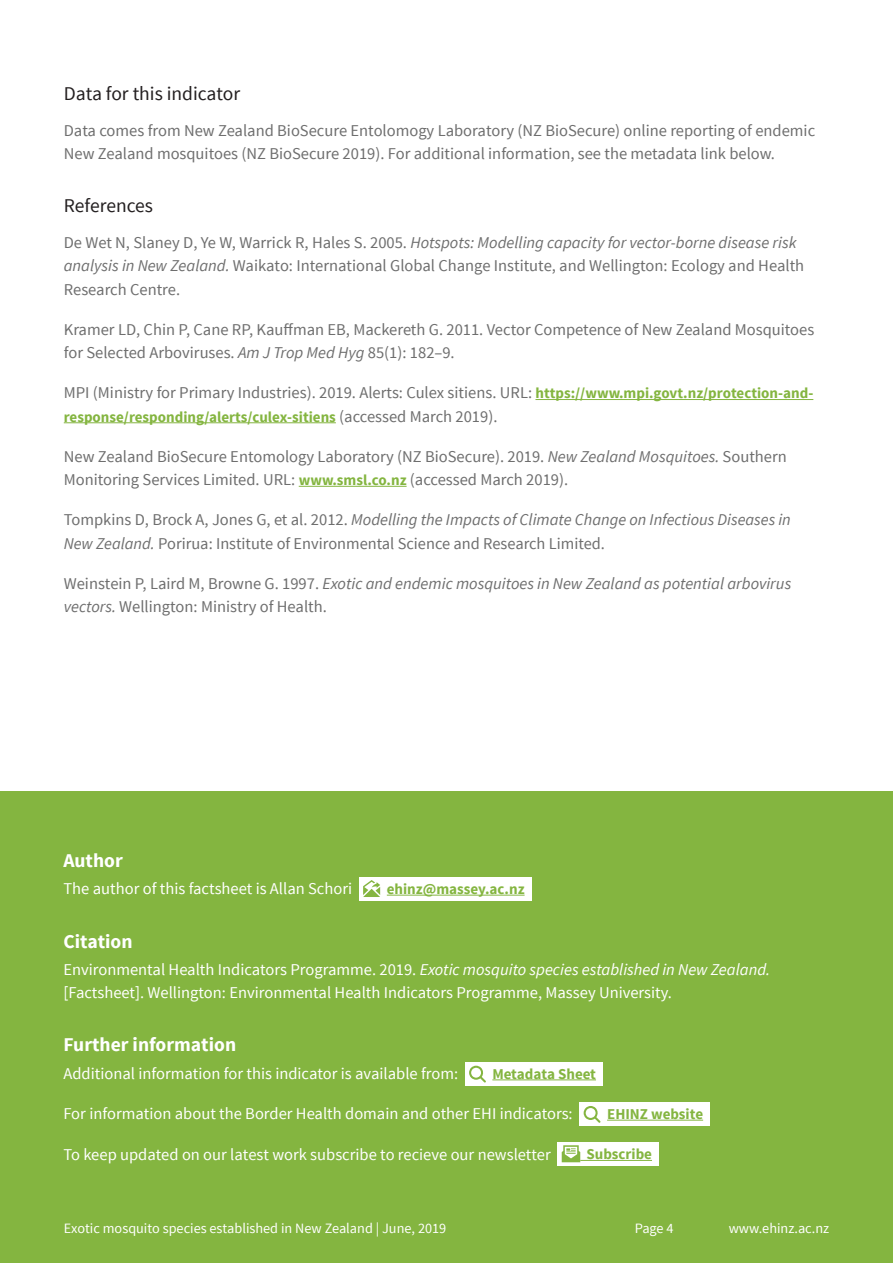
<style>
.page{position:relative;width:893px;height:1263px;background:#fff}
.page>*{position:absolute;margin:0;border:0;box-sizing:border-box;transform-origin:0 0}
.H4__white{font:700 19.5px "Source Sans Pro";color:#fff}
.t1{font:19.5px "Source Sans Pro";color:#231f20}
.P__refrences{font:16.5px/23.2px "Source Sans Pro";color:#6e6e6e}
.t2{font:16.5px/23.2px "Source Sans Pro";color:#fff}
.P__refrences-2{font:italic 16.5px/23.2px "Source Sans Pro";color:#6e6e6e}
.P__refrences-3{font:700 15px "Source Sans Pro";color:#84b540}
.t3{font:14.25px "Source Sans Pro";color:#fff}
.s1{font-style:italic}
.s2{font-weight:700;font-size:15px;color:#84b540}
.s3{font-weight:400;font-size:16.5px;color:#6e6e6e}
.s4{font-style:normal}
</style>
<div class="page">
<div style="left:0;top:792px;width:893px;height:471px;background:#84b540"></div>
<hr style="left:535px;top:399px;width:278px;height:1px;background:#84b540">
<hr style="left:64px;top:422px;width:272px;height:1px;background:#84b540">
<hr style="left:299px;top:486px;width:108px;height:1px;background:#84b540">
<div style="left:359px;top:877px;width:172px;height:23px;background:#fff"></div>
<hr style="left:387px;top:895px;width:138px;height:1px;background:#84b540">
<svg style="left:363px;top:880px;width:17px;height:17px"></svg>
<div style="left:465px;top:1062px;width:137px;height:23px;background:#fff"></div>
<hr style="left:492px;top:1079px;width:104px;height:1px;background:#84b540">
<svg style="left:469px;top:1066px;width:17px;height:16px"></svg>
<div style="left:579px;top:1102px;width:131px;height:23px;background:#fff"></div>
<hr style="left:607px;top:1120px;width:96px;height:1px;background:#84b540">
<svg style="left:584px;top:1106px;width:16px;height:17px"></svg>
<div style="left:557px;top:1142px;width:102px;height:24px;background:#fff"></div>
<hr style="left:580px;top:1160px;width:72px;height:1px;background:#84b540">
<svg style="left:562px;top:1145px;width:18px;height:17px"></svg>
<h2 class="t1" style="left:64px;top:81px;width:178px">Data for this indicator</h2>
<p class="P__refrences" style="left:64px;top:119px;width:753px">Data comes from New Zealand BioSecure Entolomogy Laboratory (NZ BioSecure) online reporting of endemic<br>New Zealand mosquitoes (NZ BioSecure 2019). For additional information, see the metadata link below.</p>
<h2 class="t1" style="left:64px;top:194px;width:91px">References</h2>
<p class="P__refrences" style="left:64px;top:231px;width:742px">De Wet N, Slaney D, Ye W, Warrick R, Hales S. 2005. <span class="s1">Hotspots: Modelling capacity for vector-borne disease risk analysis in New Zealand.</span> Waikato: International Global Change Institute, and Wellington: Ecology and Health<br>Research Centre.</p>
<p class="P__refrences" style="left:64px;top:318px;width:752px">Kramer LD, Chin P, Cane RP, Kauffman EB, Mackereth G. 2011. Vector Competence of New Zealand Mosquitoes for Selected Arboviruses. <span class="s1">Am J Trop Med Hyg</span> 85(1): 182–9.</p>
<p class="P__refrences" style="left:64px;top:382px;width:751px">MPI (Ministry for Primary Industries). 2019. Alerts: Culex sitiens. URL: <span class="s2">https://www.mpi.govt.nz/protection-and-</span></p>
<p class="P__refrences-3" style="left:64px;top:407px;width:435px">response/responding/alerts/culex-sitiens <span class="s3">(accessed March 2019).</span></p>
<p class="P__refrences" style="left:64px;top:445px;width:725px">New Zealand BioSecure Entomology Laboratory (NZ BioSecure). 2019. <span class="s1">New Zealand Mosquitoes.</span> Southern<br>Monitoring Services Limited. URL: <span class="s2">www.smsl.co.nz</span> (accessed March 2019).</p>
<p class="P__refrences" style="left:64px;top:509px;width:729px">Tompkins D, Brock A, Jones G, et al. 2012. <span class="s1">Modelling the Impacts of Climate Change on Infectious Diseases in<br>New Zealand.</span> Porirua: Institute of Environmental Science and Research Limited.</p>
<p class="P__refrences-2" style="left:64px;top:572px;width:729px"><span class="s4">Weinstein P, Laird M, Browne G. 1997.</span> Exotic and endemic mosquitoes in New Zealand as potential arbovirus vectors. <span class="s4">Wellington: Ministry of Health.</span></p>
<p class="H4__white" style="left:63px;top:848px;width:61px">Author</p>
<p class="t2" style="left:63px;top:877px;width:290px">The author of this factsheet is Allan Schori</p>
<p class="P__refrences-3" style="left:387px;top:879px;width:139px">ehinz@massey.ac.nz</p>
<p class="H4__white" style="left:63px;top:928px;width:71px">Citation</p>
<p class="t2" style="left:63px;top:958px;width:708px">Environmental Health Indicators Programme. 2019. <span class="s1">Exotic mosquito species established in New Zealand. </span>[Factsheet]. Wellington: Environmental Health Indicators Programme, Massey University.</p>
<p class="H4__white" style="left:63px;top:1032px;width:174px">Further information</p>
<p class="t2" style="left:63px;top:1062px;width:396px">Additional information for this indicator is available from:</p>
<p class="P__refrences-3" style="left:492px;top:1064px;width:105px">Metadata Sheet</p>
<p class="t2" style="left:63px;top:1102px;width:511px">For information about the Border Health domain and other EHI indicators:</p>
<p class="P__refrences-3" style="left:607px;top:1104px;width:98px">EHINZ website</p>
<p class="t2" style="left:63px;top:1143px;width:489px">To keep updated on our latest work subscribe to recieve our newsletter</p>
<p class="P__refrences-3" style="left:586px;top:1145px;width:67px">Subscribe</p>
<p class="t3" style="left:64px;top:1220px;width:384px">Exotic mosquito species established in New Zealand | June, 2019</p>
<p class="t3" style="left:635px;top:1220px;width:40px">Page 4</p>
<p class="t3" style="left:729px;top:1220px;width:102px">www.ehinz.ac.nz</p>
</div>
